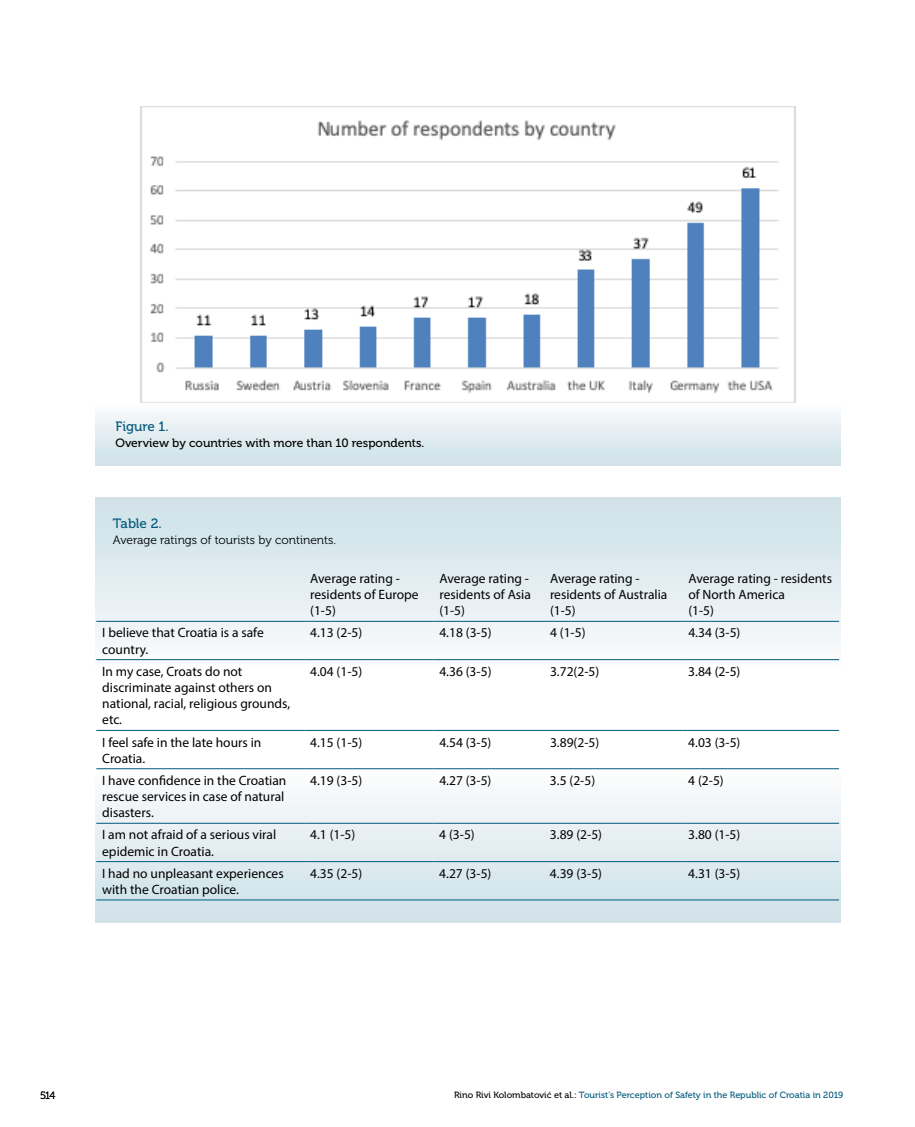
<style>
.page{position:relative;width:915px;height:1127px;background:#fff}
.page>*{position:absolute;margin:0;border:0;box-sizing:border-box;transform-origin:0 0}
.t1{font:13.5px/16.2px "Myriad Pro";color:#000}
.t2{font:13.5px "Museo 500";color:#00597c}
.t3{font:12px "Museo 500";color:#000}
.t4{font:12px "Museo 300";color:#000}
.t5{font:10.5px "Museo 300";color:#000}
.t6{font:9px "Museo 500";color:#00597c}
.s1{color:#000}
</style>
<div class="page">
<div style="left:96px;top:769px;width:743px;height:154px;background:linear-gradient(to bottom,#fefdfe,#c8dde5)"></div>
<div style="left:96px;top:497px;width:743px;height:175px;background:linear-gradient(to bottom,#cce0e7,#fcfcfd)"></div>
<img style="left:141px;top:106px;width:654px;height:296px">
<div style="left:96px;top:402px;width:744px;height:63px;background:linear-gradient(to bottom,#fdfcfd,#cce1e8)"></div>
<hr style="left:96px;top:621px;width:208px;height:1px;background:#00597c">
<hr style="left:304px;top:621px;width:129px;height:1px;background:#00597c">
<hr style="left:433px;top:621px;width:111px;height:1px;background:#00597c">
<hr style="left:544px;top:621px;width:138px;height:1px;background:#00597c">
<hr style="left:682px;top:621px;width:156px;height:1px;background:#00597c">
<hr style="left:96px;top:659px;width:208px;height:1px;background:#00597c">
<hr style="left:304px;top:659px;width:129px;height:1px;background:#00597c">
<hr style="left:433px;top:659px;width:111px;height:1px;background:#00597c">
<hr style="left:544px;top:659px;width:138px;height:1px;background:#00597c">
<hr style="left:682px;top:659px;width:156px;height:1px;background:#00597c">
<hr style="left:96px;top:730px;width:208px;height:1px;background:#00597c">
<hr style="left:304px;top:730px;width:129px;height:1px;background:#00597c">
<hr style="left:433px;top:730px;width:111px;height:1px;background:#00597c">
<hr style="left:544px;top:730px;width:138px;height:1px;background:#00597c">
<hr style="left:682px;top:730px;width:156px;height:1px;background:#00597c">
<hr style="left:96px;top:768px;width:208px;height:1px;background:#00597c">
<hr style="left:304px;top:768px;width:129px;height:1px;background:#00597c">
<hr style="left:433px;top:768px;width:111px;height:1px;background:#00597c">
<hr style="left:544px;top:768px;width:138px;height:1px;background:#00597c">
<hr style="left:682px;top:768px;width:156px;height:1px;background:#00597c">
<hr style="left:96px;top:823px;width:208px;height:1px;background:#00597c">
<hr style="left:304px;top:823px;width:129px;height:1px;background:#00597c">
<hr style="left:433px;top:823px;width:111px;height:1px;background:#00597c">
<hr style="left:544px;top:823px;width:138px;height:1px;background:#00597c">
<hr style="left:682px;top:823px;width:156px;height:1px;background:#00597c">
<hr style="left:96px;top:861px;width:208px;height:1px;background:#00597c">
<hr style="left:304px;top:861px;width:129px;height:1px;background:#00597c">
<hr style="left:433px;top:861px;width:111px;height:1px;background:#00597c">
<hr style="left:544px;top:861px;width:138px;height:1px;background:#00597c">
<hr style="left:682px;top:861px;width:156px;height:1px;background:#00597c">
<hr style="left:96px;top:900px;width:208px;height:1px;background:#00597c">
<hr style="left:304px;top:900px;width:129px;height:1px;background:#00597c">
<hr style="left:433px;top:900px;width:111px;height:1px;background:#00597c">
<hr style="left:544px;top:900px;width:138px;height:1px;background:#00597c">
<hr style="left:682px;top:900px;width:156px;height:1px;background:#00597c">
<p class="t2" style="left:115px;top:419px;width:55px">Figure 1.</p>
<p class="t3" style="left:115px;top:437px;width:310px">Overview by countries with more than 10 respondents.</p>
<p class="t2" style="left:113px;top:516px;width:50px">Table 2.</p>
<p class="t4" style="left:113px;top:534px;width:225px">Average ratings of tourists by continents.</p>
<p class="t1" style="left:310px;top:570px;width:110px">Average rating - residents of Europe (1-5)</p>
<p class="t1" style="left:439px;top:570px;width:93px">Average rating - residents of Asia (1-5)</p>
<p class="t1" style="left:550px;top:570px;width:119px">Average rating - residents of Australia (1-5)</p>
<p class="t1" style="left:688px;top:570px;width:145px">Average rating - residents of North America<br>(1-5)</p>
<p class="t1" style="left:102px;top:625px;width:163px">I believe that Croatia is a safe country.</p>
<p class="t1" style="left:310px;top:625px;width:54px">4.13 (2-5)</p>
<p class="t1" style="left:439px;top:625px;width:54px">4.18 (3-5)</p>
<p class="t1" style="left:550px;top:625px;width:37px">4 (1-5)</p>
<p class="t1" style="left:688px;top:625px;width:54px">4.34 (3-5)</p>
<p class="t1" style="left:102px;top:663px;width:189px">In my case, Croats do not discriminate against others on national, racial, religious grounds, etc.</p>
<p class="t1" style="left:310px;top:663px;width:54px">4.04 (1-5)</p>
<p class="t1" style="left:439px;top:663px;width:54px">4.36 (3-5)</p>
<p class="t1" style="left:550px;top:663px;width:51px">3.72(2-5)</p>
<p class="t1" style="left:688px;top:663px;width:54px">3.84 (2-5)</p>
<p class="t1" style="left:102px;top:734px;width:161px">I feel safe in the late hours in<br>Croatia.</p>
<p class="t1" style="left:310px;top:734px;width:54px">4.15 (1-5)</p>
<p class="t1" style="left:439px;top:734px;width:54px">4.54 (3-5)</p>
<p class="t1" style="left:550px;top:734px;width:51px">3.89(2-5)</p>
<p class="t1" style="left:688px;top:734px;width:54px">4.03 (3-5)</p>
<p class="t1" style="left:102px;top:772px;width:186px">I have confidence in the Croatian rescue services in case of natural disasters.</p>
<p class="t1" style="left:310px;top:772px;width:54px">4.19 (3-5)</p>
<p class="t1" style="left:439px;top:772px;width:54px">4.27 (3-5)</p>
<p class="t1" style="left:549px;top:772px;width:47px">3.5 (2-5)</p>
<p class="t1" style="left:688px;top:772px;width:37px">4 (2-5)</p>
<p class="t1" style="left:102px;top:826px;width:175px">I am not afraid of a serious viral epidemic in Croatia.</p>
<p class="t1" style="left:310px;top:826px;width:47px">4.1 (1-5)</p>
<p class="t1" style="left:439px;top:826px;width:37px">4 (3-5)</p>
<p class="t1" style="left:549px;top:826px;width:54px">3.89 (2-5)</p>
<p class="t1" style="left:688px;top:826px;width:54px">3.80 (1-5)</p>
<p class="t1" style="left:102px;top:865px;width:183px">I had no unpleasant experiences with the Croatian police.</p>
<p class="t1" style="left:310px;top:865px;width:54px">4.35 (2-5)</p>
<p class="t1" style="left:439px;top:865px;width:54px">4.27 (3-5)</p>
<p class="t1" style="left:549px;top:865px;width:54px">4.39 (3-5)</p>
<p class="t1" style="left:688px;top:865px;width:54px">4.31 (3-5)</p>
<p class="t5" style="left:40px;top:1090px;width:17px">514</p>
<p class="t6" style="left:454px;top:1090px;width:390px"><span class="s1">Rino Rivi Kolombatović et al.:</span> Tourist’s Perception of Safety in the Republic of Croatia in 2019</p>
</div>
